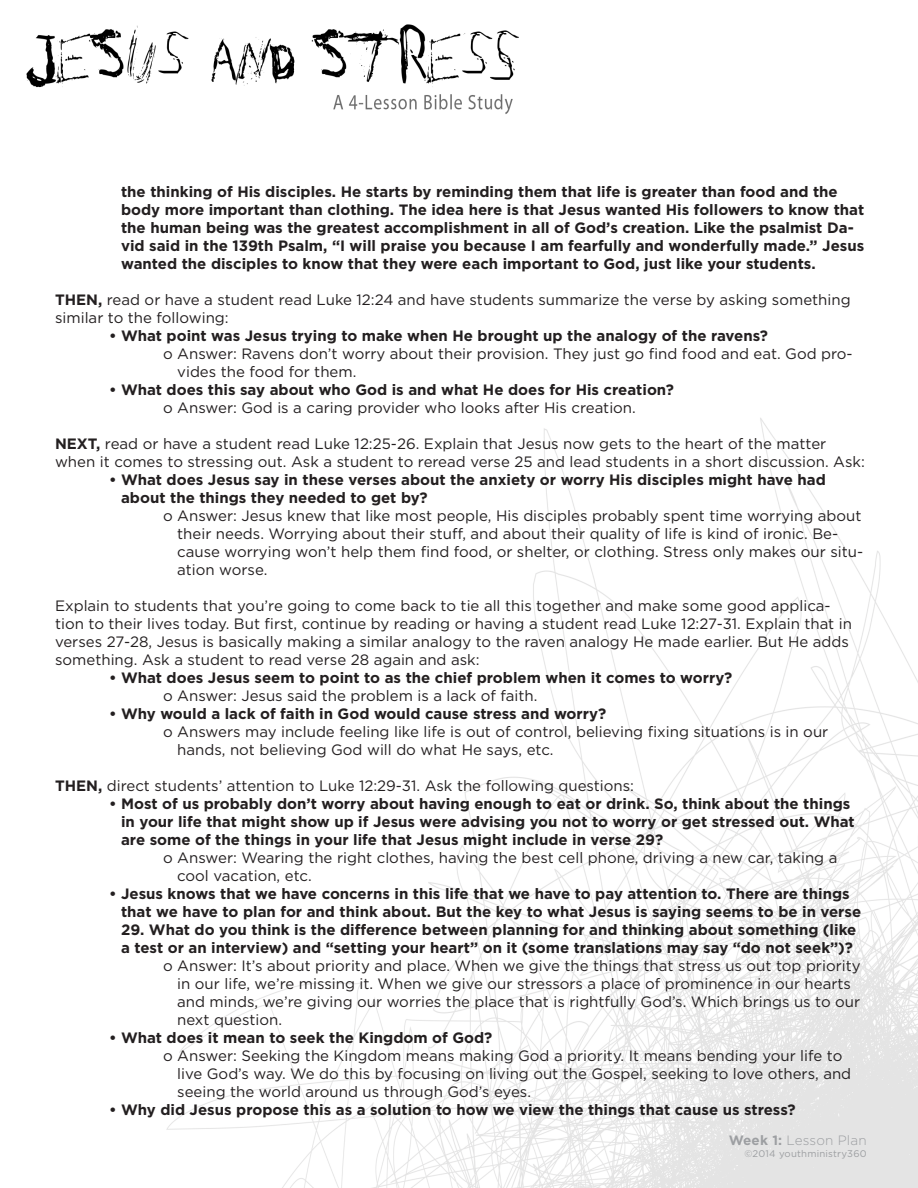
<style>
.page{position:relative;width:918px;height:1188px;background:#fff}
.page>*{position:absolute;margin:0;border:0;box-sizing:border-box;transform-origin:0 0}
.t1{font:15px/18px "Gotham";color:#231f20}
.t2{font:700 15px/18px "Gotham";color:#231f20}
.t3{font:300 13.5px "Gotham";letter-spacing:.01em;color:#9d9fa2}
.t4{font:9.6px "Gotham";letter-spacing:.02em;color:#9d9fa2}
.s1{font-weight:700}
</style>
<div class="page">
<img style="left:26px;top:24px;width:892px;height:1164px">
<p class="t2" style="left:121px;top:182px;width:745px">the thinking of His disciples. He starts by reminding them that life is greater than food and the body more important than clothing. The idea here is that Jesus wanted His followers to know that the human being was the greatest accomplishment in all of God’s creation. Like the psalmist Da&shy;vid said in the 139th Psalm, “I will praise you because I am fearfully and wonderfully made.” Jesus wanted the disciples to know that they were each important to God, just like your students.</p>
<p class="t1" style="left:55px;top:290px;width:797px"><span class="s1">THEN,</span> read or have a student read Luke 12:24 and have students summarize the verse by asking something similar to the following:</p>
<p class="t2" style="left:109px;top:326px;width:660px">• What point was Jesus trying to make when He brought up the analogy of the ravens?</p>
<p class="t1" style="left:177px;top:344px;width:677px;text-indent:-14px">o Answer: Ravens don’t worry about their provision. They just go find food and eat. God pro&shy;vides the food for them.</p>
<p class="t2" style="left:109px;top:380px;width:566px">• What does this say about who God is and what He does for His creation?</p>
<p class="t1" style="left:163px;top:398px;width:474px">o Answer: God is a caring provider who looks after His creation.</p>
<p class="t1" style="left:55px;top:434px;width:811px"><span class="s1">NEXT,</span> read or have a student read Luke 12:25-26. Explain that Jesus now gets to the heart of the matter when it comes to stressing out. Ask a student to reread verse 25 and lead students in a short discussion. Ask:</p>
<p class="t2" style="left:121px;top:470px;width:706px;text-indent:-12px">• What does Jesus say in these verses about the anxiety or worry His disciples might have had about the things they needed to get by?</p>
<p class="t1" style="left:177px;top:506px;width:687px;text-indent:-14px">o Answer: Jesus knew that like most people, His disciples probably spent time worrying about their needs. Worrying about their stuff, and about their quality of life is kind of ironic. Be&shy;cause worrying won’t help them find food, or shelter, or clothing. Stress only makes our situ&shy;ation worse.</p>
<p class="t1" style="left:55px;top:596px;width:798px">Explain to students that you’re going to come back to tie all this together and make some good applica&shy;tion to their lives today. But first, continue by reading or having a student read Luke 12:27-31. Explain that in verses 27-28, Jesus is basically making a similar analogy to the raven analogy He made earlier. But He adds something. Ask a student to read verse 28 again and ask:</p>
<p class="t2" style="left:109px;top:668px;width:625px">• What does Jesus seem to point to as the chief problem when it comes to worry?</p>
<p class="t1" style="left:163px;top:686px;width:376px">o Answer: Jesus said the problem is a lack of faith.</p>
<p class="t2" style="left:109px;top:704px;width:499px">• Why would a lack of faith in God would cause stress and worry?</p>
<p class="t1" style="left:177px;top:722px;width:653px;text-indent:-14px">o Answers may include feeling like life is out of control, believing fixing situations is in our hands, not believing God will do what He says, etc.</p>
<p class="t1" style="left:55px;top:776px;width:581px"><span class="s1">THEN,</span> direct students’ attention to Luke 12:29-31. Ask the following questions:</p>
<p class="t2" style="left:121px;top:794px;width:735px;text-indent:-12px">• Most of us probably don’t worry about having enough to eat or drink. So, think about the things in your life that might show up if Jesus were advising you not to worry or get stressed out. What are some of the things in your life that Jesus might include in verse 29?</p>
<p class="t1" style="left:177px;top:848px;width:662px;text-indent:-14px">o Answer: Wearing the right clothes, having the best cell phone, driving a new car, taking a cool vacation, etc.</p>
<p class="t2" style="left:121px;top:884px;width:742px;text-indent:-12px">• Jesus knows that we have concerns in this life that we have to pay attention to. There are things that we have to plan for and think about. But the key to what Jesus is saying seems to be in verse</p>
<p class="t2" style="left:121px;top:920px;width:737px">29. What do you think is the difference between planning for and thinking about something (like a test or an interview) and “setting your heart” on it (some translations may say “do not seek”)?</p>
<p class="t1" style="left:177px;top:956px;width:685px;text-indent:-14px">o Answer: It’s about priority and place. When we give the things that stress us out top priority in our life, we’re missing it. When we give our stressors a place of prominence in our hearts and minds, we’re giving our worries the place that is rightfully God’s. Which brings us to our next question.</p>
<p class="t2" style="left:109px;top:1028px;width:385px">• What does it mean to seek the Kingdom of God?</p>
<p class="t1" style="left:177px;top:1046px;width:675px;text-indent:-14px">o Answer: Seeking the Kingdom means making God a priority. It means bending your life to live God’s way. We do this by focusing on living out the Gospel, seeking to love others, and seeing the world around us through God’s eyes.</p>
<p class="t2" style="left:109px;top:1100px;width:688px">• Why did Jesus propose this as a solution to how we view the things that cause us stress?</p>
<p class="t3" style="left:729px;top:1131px;width:139px"><span class="s1">Week 1:</span> Lesson Plan</p>
<p class="t4" style="left:744px;top:1147px;width:124px">©2014 youthministry360</p>
</div>
